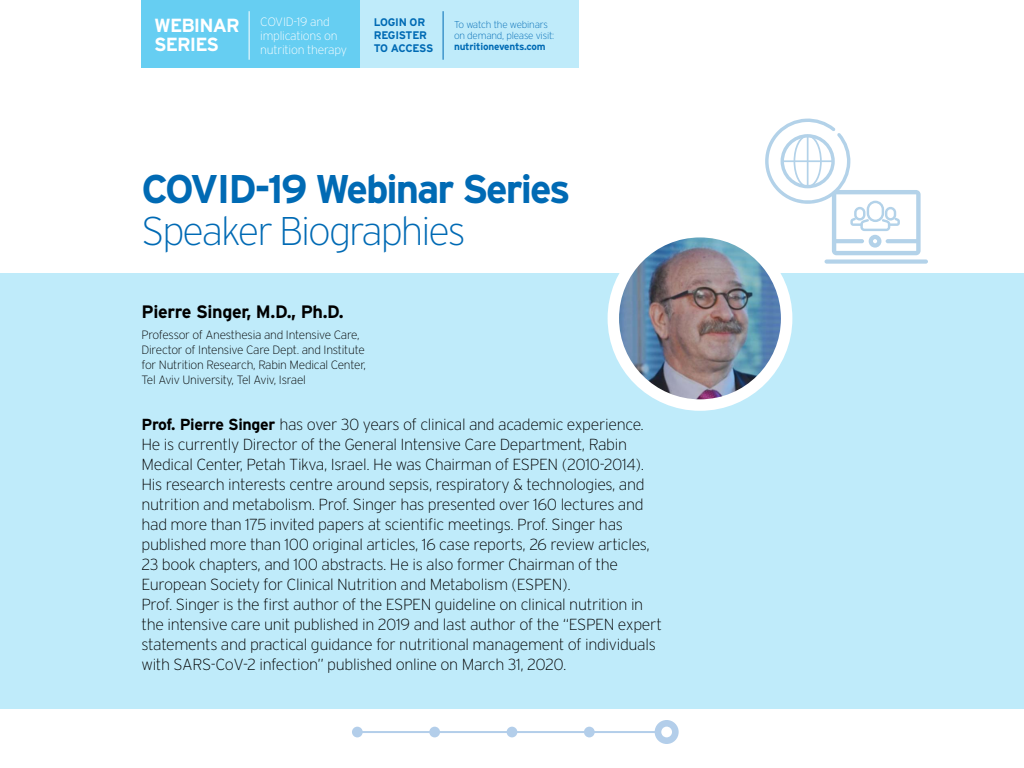
<style>
.page{position:relative;width:1024px;height:768px;background:#fff}
.page>*{position:absolute;margin:0;border:0;box-sizing:border-box;transform-origin:0 0}
.t1{font:700 40px "Interstate";letter-spacing:-.05em;color:#006ab4}
.t2{font:200 40px "Interstate";letter-spacing:-.05em;color:#006ab4}
.t3{font:700 19px/19px "Interstate";letter-spacing:-.05em;color:#fff}
.t4{font:700 18px "Interstate";letter-spacing:-.02em;color:#000}
.t5{font:200 16px/20px "Interstate";letter-spacing:-.02em;color:#000}
.t6{font:200 12.2px/13.9px "Interstate";letter-spacing:-.02em;color:#fff}
.t7{font:200 12px/15px "Interstate";letter-spacing:-.02em;color:#000}
.t8{font:700 11px/13.5px "Interstate";letter-spacing:-.02em;color:#006ab4}
.t9{font:200 10px/11px "Interstate";letter-spacing:-.02em;color:#006ab4}
.t10{font:700 10px "Interstate";letter-spacing:-.02em;color:#006ab4}
.s1{font-weight:700}
</style>
<div class="page">
<hr style="left:357px;top:731px;width:310px;height:2px;background:#b3ceea">
<div style="left:429px;top:727px;width:11px;height:10px;background:#b3ceea;border-radius:50%"></div>
<div style="left:352px;top:727px;width:11px;height:10px;background:#b3ceea;border-radius:50%"></div>
<div style="left:507px;top:727px;width:10px;height:10px;background:#b3ceea;border-radius:50%"></div>
<div style="left:584px;top:727px;width:11px;height:10px;background:#b3ceea;border-radius:50%"></div>
<div style="left:0;top:273px;width:1024px;height:436px;background:#bfebfa"></div>
<img style="left:613px;top:232px;width:174px;height:173px;border-radius:87px">
<div style="left:608px;top:226px;width:184px;height:185px;border:11px solid #fff;border-radius:50%"></div>
<div style="left:360px;top:0;width:219px;height:68px;background:#bfebfa"></div>
<div style="left:141px;top:0;width:219px;height:68px;background:#66cef2"></div>
<hr style="left:249px;top:11px;width:1px;height:49px;background:#fff">
<hr style="left:443px;top:11px;width:1px;height:49px;background:#006ab4">
<div style="left:655px;top:720px;width:24px;height:24px;background:#b3ceea;border-radius:50%"></div>
<div style="left:661px;top:727px;width:11px;height:10px;background:#fff;border-radius:50%"></div>
<div style="left:825px;top:259px;width:103px;height:5px;background:#b3d2e9;border-radius:2px"></div>
<svg style="left:765px;top:118px;width:156px;height:137px"></svg>
<p class="t3" style="left:154px;top:16px;width:87px">WEBINAR<br>SERIES</p>
<p class="t6" style="left:260px;top:14px;width:88px">COVID-19 and implications on nutrition therapy</p>
<p class="t8" style="left:374px;top:15px;width:61px">LOGIN OR<br>REGISTER<br>TO ACCESS</p>
<p class="t9" style="left:454px;top:19px;width:102px">To watch the webinars on demand, please visit:</p>
<p class="t10" style="left:454px;top:41px;width:93px">nutritionevents.com</p>
<h1 class="t1" style="left:141px;top:165px;width:431px">COVID-19 Webinar Series</h1>
<h1 class="t2" style="left:141px;top:207px;width:326px">Speaker Biographies</h1>
<p class="t4" style="left:141px;top:300px;width:204px">Pierre Singer, M.D., Ph.D.</p>
<p class="t7" style="left:141px;top:327px;width:226px">Professor of Anesthesia and Intensive Care, Director of Intensive Care Dept. and Institute for Nutrition Research, Rabin Medical Center, Tel Aviv University, Tel Aviv, Israel</p>
<p class="t5" style="left:141px;top:414px;width:522px"><span class="s1">Prof. Pierre Singer</span> has over 30 years of clinical and academic experience.<br>He is currently Director of the General Intensive Care Department, Rabin Medical Center, Petah Tikva, Israel. He was Chairman of ESPEN (2010-2014).<br>His research interests centre around sepsis, respiratory &amp; technologies, and nutrition and metabolism. Prof. Singer has presented over 160 lectures and had more than 175 invited papers at scientific meetings. Prof. Singer has published more than 100 original articles, 16 case reports, 26 review articles, 23 book chapters, and 100 abstracts. He is also former Chairman of the European Society for Clinical Nutrition and Metabolism (ESPEN).<br>Prof. Singer is the first author of the ESPEN guideline on clinical nutrition in the intensive care unit published in 2019 and last author of the “ESPEN expert statements and practical guidance for nutritional management of individuals with SARS-CoV-2 infection” published online on March 31, 2020.</p>
</div>
